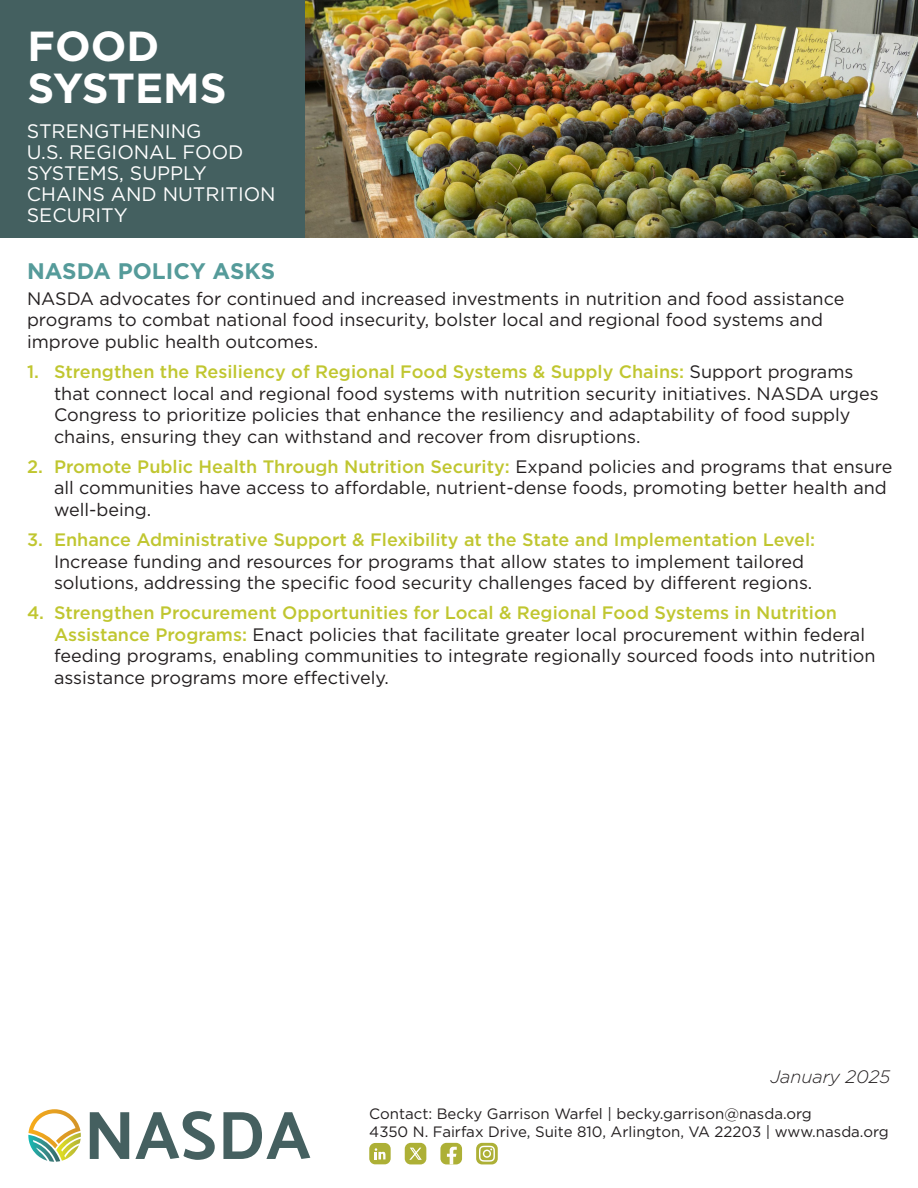
<style>
.page{position:relative;width:918px;height:1188px;background:#fff}
.page>*{position:absolute;margin:0;border:0;box-sizing:border-box;transform-origin:0 0}
.t1{font:700 42px/42px "Gotham";color:#fff}
.t2{font:700 22.5px "Gotham";color:#559b9a}
.t3{font:19.5px/21px "Gotham";color:#fff}
.t4{font:18px/21.6px "Gotham";color:#231f20}
.t5{font:italic 300 18px "Gotham";color:#231f20}
.t6{font:15px/18px "Gotham";color:#231f20}
.s1{font-weight:500;color:#c0c630}
</style>
<div class="page">
<div style="left:0;top:0;width:306px;height:238px;background:#446060"></div>
<img style="left:306px;top:0;width:612px;height:238px">
<svg style="left:28px;top:1109px;width:53px;height:53px"></svg>
<svg style="left:90px;top:1112px;width:39px;height:47px"></svg>
<svg style="left:135px;top:1111px;width:80px;height:49px"></svg>
<svg style="left:223px;top:1112px;width:87px;height:47px"></svg>
<div style="left:405px;top:1143px;width:21px;height:21px;background:#adb036;border-radius:6px"></div>
<svg style="left:409px;top:1148px;width:13px;height:12px"></svg>
<div style="left:440px;top:1143px;width:22px;height:21px;background:#adb036;border-radius:6px"></div>
<svg style="left:447px;top:1147px;width:10px;height:17px"></svg>
<div style="left:476px;top:1143px;width:22px;height:21px;background:#adb036;border-radius:6px"></div>
<svg style="left:479px;top:1146px;width:16px;height:16px"></svg>
<div style="left:369px;top:1143px;width:22px;height:21px;background:#adb036;border-radius:6px"></div>
<svg style="left:375px;top:1148px;width:11px;height:11px"></svg>
<p class="t1" style="left:27px;top:25px;width:201px">FOOD<br>SYSTEMS</p>
<p class="t3" style="left:27px;top:120px;width:250px">STRENGTHENING<br>U.S. REGIONAL FOOD<br>SYSTEMS, SUPPLY<br>CHAINS AND NUTRITION<br>SECURITY</p>
<p class="t2" style="left:27px;top:256px;width:250px">NASDA POLICY ASKS</p>
<p class="t4" style="left:27px;top:287px;width:819px">NASDA advocates for continued and increased investments in nutrition and food assistance programs to combat national food insecurity, bolster local and regional food systems and improve public health outcomes.</p>
<p class="t4" style="left:54px;top:361px;width:826px;text-indent:-27px"><span class="s1">1. Strengthen the Resiliency of Regional Food Systems &amp; Supply Chains:</span> Support programs that connect local and regional food systems with nutrition security initiatives. NASDA urges Congress to prioritize policies that enhance the resiliency and adaptability of food supply chains, ensuring they can withstand and recover from disruptions.</p>
<p class="t4" style="left:54px;top:455px;width:840px;text-indent:-27px"><span class="s1">2. Promote Public Health Through Nutrition Security:</span> Expand policies and programs that ensure all communities have access to affordable, nutrient-dense foods, promoting better health and well-being.</p>
<p class="t4" style="left:54px;top:529px;width:763px;text-indent:-27px"><span class="s1">3. Enhance Administrative Support &amp; Flexibility at the State and Implementation Level:<br></span>Increase funding and resources for programs that allow states to implement tailored solutions, addressing the specific food security challenges faced by different regions.</p>
<p class="t4" style="left:54px;top:602px;width:823px;text-indent:-27px"><span class="s1">4. Strengthen Procurement Opportunities for Local &amp; Regional Food Systems in Nutrition Assistance Programs:</span> Enact policies that facilitate greater local procurement within federal feeding programs, enabling communities to integrate regionally sourced foods into nutrition assistance programs more effectively.</p>
<p class="t5" style="left:771px;top:1066px;width:121px">January 2025</p>
<p class="t6" style="left:369px;top:1104px;width:521px">Contact: Becky Garrison Warfel | becky.garrison@nasda.org<br>4350 N. Fairfax Drive, Suite 810, Arlington, VA 22203 | www.nasda.org</p>
</div>
